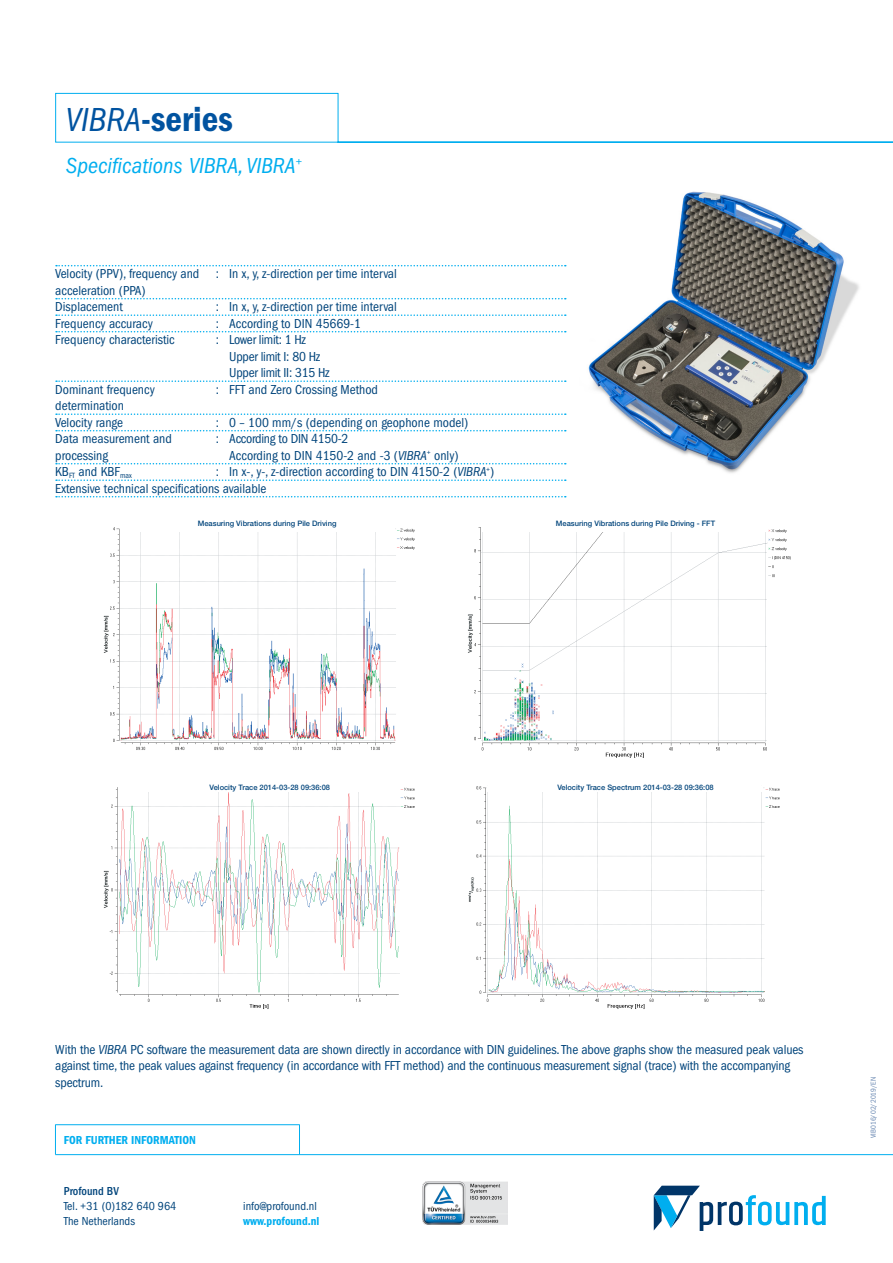
<style>
.page{position:relative;width:893px;height:1263px;background:#fff}
.page>*{position:absolute;margin:0;border:0;box-sizing:border-box;transform-origin:0 0}
.t1{font:600 condensed 36px "Franklin Gothic";color:#0153a0}
.t2{font:italic condensed 22.5px "Franklin Gothic";color:#00aeef}
.schema{font:condensed 13.5px/16.5px "Franklin Gothic";color:#00447b}
.plat_eng{font:condensed 13.5px/16.5px "Franklin Gothic";letter-spacing:-.01em;color:#00447b}
.schema-2{font:condensed 13.5px/16.5px "Franklin Gothic";letter-spacing:-.02em;color:#00447b}
.t3{font:condensed 12px "Franklin Gothic";color:#00447b}
.Tussenkop{font:600 condensed 12px "Franklin Gothic";color:#00aeef}
.t4{font:500 condensed 12px "Franklin Gothic";color:#00447b}
.t5{font:500 7.5px "Helvetica Neue LT Std";color:#00447b}
.t6{font:condensed 7.5px "ITC Franklin Gothic Std";color:#6988b2}
.s1{font-weight:400;font-style:italic;font-size:34.5px}
.s2{font-style:italic}
</style>
<div class="page">
<img style="left:588px;top:191px;width:271px;height:282px">
<img style="left:467px;top:527px;width:324px;height:231px">
<img style="left:103px;top:527px;width:312px;height:223px">
<img style="left:103px;top:787px;width:312px;height:222px">
<img style="left:468px;top:786px;width:312px;height:223px">
<div style="left:121px;top:526px;width:274px;height:6px;background:#fff"></div>
<div style="left:481px;top:526px;width:284px;height:6px;background:#fff"></div>
<div style="left:121px;top:786px;width:274px;height:5px;background:#fff"></div>
<div style="left:487px;top:786px;width:276px;height:5px;background:#fff"></div>
<div style="left:492px;top:526px;width:274px;height:6px;background:#fff"></div>
<svg style="left:654px;top:1186px;width:172px;height:45px"></svg>
<img style="left:423px;top:1181px;width:85px;height:43px">
<svg style="left:55px;top:93px;width:838px;height:50px"></svg>
<hr style="left:55px;top:1154px;width:838px;height:1px;background:#00aeef">
<hr style="left:55px;top:1124px;width:244px;height:1px;background:#00aeef">
<hr style="left:55px;top:1124px;width:1px;height:30px;background:#00aeef">
<hr style="left:299px;top:1124px;width:1px;height:30px;background:#00aeef">
<svg style="left:56px;top:265px;width:510px;height:1px"></svg>
<svg style="left:56px;top:298px;width:510px;height:1px"></svg>
<svg style="left:56px;top:314px;width:510px;height:2px"></svg>
<svg style="left:56px;top:331px;width:510px;height:1px"></svg>
<svg style="left:56px;top:380px;width:510px;height:2px"></svg>
<svg style="left:56px;top:413px;width:510px;height:2px"></svg>
<svg style="left:56px;top:430px;width:510px;height:1px"></svg>
<svg style="left:56px;top:463px;width:510px;height:1px"></svg>
<svg style="left:56px;top:479px;width:510px;height:2px"></svg>
<svg style="left:56px;top:496px;width:510px;height:1px"></svg>
<p class="t1" style="left:66px;top:98px;width:169px"><span class="s1">VIBRA</span>-series</p>
<p class="t2" style="left:66px;top:153px;width:238px">Specifications VIBRA, VIBRA<sup>+</sup></p>
<p class="schema" style="left:55px;top:265px;width:343px">Velocity (PPV), frequency and : In x, y, z-direction per time interval acceleration (PPA)</p>
<p class="schema" style="left:55px;top:298px;width:69px">Displacement</p>
<p class="schema" style="left:216px;top:298px;width:183px">: In x, y, z-direction per time interval</p>
<p class="schema" style="left:55px;top:315px;width:99px">Frequency accuracy</p>
<p class="schema" style="left:216px;top:315px;width:147px">: According to DIN 45669-1</p>
<p class="schema" style="left:55px;top:331px;width:121px">Frequency characteristic</p>
<p class="schema-2" style="left:229px;top:331px;width:102px;text-indent:-14px">: Lower limit: 1 Hz<br>Upper limit I: 80 Hz<br>Upper limit II: 315 Hz</p>
<p class="schema" style="left:55px;top:381px;width:101px">Dominant frequency</p>
<p class="schema" style="left:216px;top:381px;width:164px">: FFT and Zero Crossing Method</p>
<p class="schema" style="left:55px;top:397px;width:70px">determination</p>
<p class="schema" style="left:55px;top:414px;width:69px">Velocity range</p>
<p class="schema" style="left:216px;top:414px;width:254px">: 0 – 100 mm/s (depending on geophone model)</p>
<p class="schema" style="left:55px;top:430px;width:118px">Data measurement and</p>
<p class="schema-2" style="left:216px;top:430px;width:134px">: According to DIN 4150-2</p>
<p class="schema" style="left:55px;top:447px;width:54px">processing</p>
<p class="schema" style="left:229px;top:447px;width:231px">According to DIN 4150-2 and -3 (<span class="s2">VIBRA</span><sup>+</sup> only)</p>
<p class="schema" style="left:55px;top:463px;width:78px">KB<sub>FT</sub> and KBF<sub>max</sub></p>
<p class="schema" style="left:216px;top:463px;width:280px">: In x-, y-, z-direction according to DIN 4150-2 (<span class="s2">VIBRA</span><sup>+</sup>)</p>
<p class="schema" style="left:55px;top:480px;width:213px">Extensive technical specifications available</p>
<p class="t5" style="left:198px;top:518px;width:140px">Measuring Vibrations during Pile Driving</p>
<p class="t5" style="left:556px;top:518px;width:161px">Measuring Vibrations during Pile Driving - FFT</p>
<p class="t5" style="left:210px;top:782px;width:122px">Velocity Trace 2014-03-28 09:36:08</p>
<p class="t5" style="left:557px;top:782px;width:158px">Velocity Trace Spectrum 2014-03-28 09:36:08</p>
<p class="plat_eng" style="left:55px;top:1041px;width:750px">With the <span class="s2">VIBRA</span> PC software the measurement data are shown directly in accordance with DIN guidelines. The above graphs show the measured peak values against time, the peak values against frequency (in accordance with FFT method) and the continuous measurement signal (trace) with the accompanying spectrum.</p>
<p class="Tussenkop" style="left:64px;top:1133px;width:134px">FOR FURTHER INFORMATION</p>
<p class="t4" style="left:64px;top:1184px;width:57px">Profound BV</p>
<p class="t3" style="left:64px;top:1199px;width:114px">Tel. +31 (0)182 640 964</p>
<p class="t3" style="left:64px;top:1214px;width:73px">The Netherlands</p>
<p class="t3" style="left:243px;top:1199px;width:75px">info@profound.nl</p>
<p class="Tussenkop" style="left:243px;top:1214px;width:78px">www.profound.nl</p>
<p class="t6" style="left:869px;top:1138px;width:63px;rotate:-90deg">VIB016/02/2019/EN</p>
</div>
